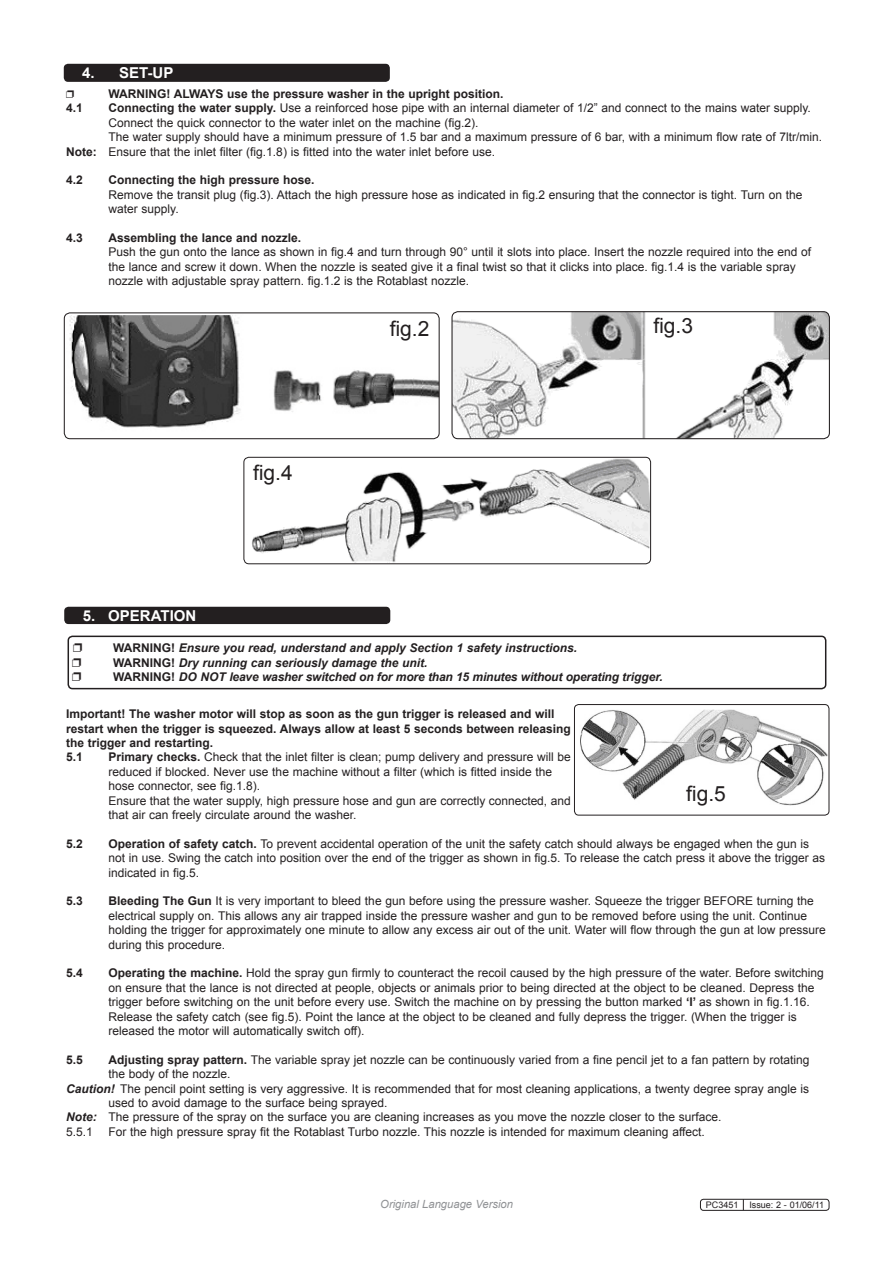
<style>
.page{position:relative;width:893px;height:1263px;background:#fff}
.page>*{position:absolute;margin:0;border:0;box-sizing:border-box;transform-origin:0 0}
.t1{font:21px "Arial";color:#231f20}
.Chapter_Header{font:700 15px "Arial";color:#fff}
.t2{font:12px/14.4px "Arial";color:#231f20}
.t3{font:700 12px/14.4px "Arial";color:#231f20}
.t4{font:italic 700 12px/14.4px "Arial";color:#231f20}
.t5{font:italic 11.25px "Arial";color:#8f9194}
.t6{font:9px "Arial";color:#231f20}
.s1{font-weight:700}
.s2{font-style:normal}
.s3{font-weight:700;font-style:italic}
</style>
<div class="page">
<div style="left:64px;top:64px;width:326px;height:18px;background:#231f20;border-radius:4px"></div>
<img style="left:453px;top:313px;width:376px;height:126px">
<div style="left:451px;top:311px;width:379px;height:128px;border:1px solid #231f20;border-radius:6px"></div>
<img style="left:64px;top:314px;width:374px;height:125px">
<div style="left:64px;top:312px;width:376px;height:127px;border:1px solid #231f20;border-radius:6px"></div>
<img style="left:245px;top:457px;width:406px;height:107px">
<div style="left:243px;top:457px;width:408px;height:107px;border:1px solid #231f20;border-radius:5px"></div>
<div style="left:68px;top:636px;width:758px;height:53px;border:2px solid #231f20;border-radius:4px"></div>
<div style="left:64px;top:607px;width:326px;height:17px;background:#231f20;border-radius:4px"></div>
<img style="left:580px;top:704px;width:249px;height:102px">
<div style="left:574px;top:704px;width:255px;height:111px;border:1px solid #231f20;border-radius:4px"></div>
<div style="left:700px;top:1199px;width:129px;height:12px;border:1px solid #231f20;border-radius:3px"></div>
<p class="Chapter_Header" style="left:82px;top:63px;width:93px">4. SET-UP</p>
<p class="t3" style="left:109px;top:87px;width:396px">WARNING! ALWAYS use the pressure washer in the upright position.</p>
<p class="t3" style="left:66px;top:101px;width:18px">4.1</p>
<p class="t2" style="left:109px;top:101px;width:715px"><span class="s1">Connecting the water supply.</span> Use a reinforced hose pipe with an internal diameter of 1/2” and connect to the mains water supply.<br>Connect the quick connector to the water inlet on the machine (fig.2).<br>The water supply should have a minimum pressure of 1.5 bar and a maximum pressure of 6 bar, with a minimum flow rate of 7ltr/min.</p>
<p class="t2" style="left:66px;top:144px;width:431px"><span class="s1">Note:</span> Ensure that the inlet filter (fig.1.8) is fitted into the water inlet before use.</p>
<p class="t3" style="left:66px;top:173px;width:18px">4.2</p>
<p class="t3" style="left:109px;top:173px;width:208px">Connecting the high pressure hose.</p>
<p class="t2" style="left:109px;top:187px;width:695px">Remove the transit plug (fig.3). Attach the high pressure hose as indicated in fig.2 ensuring that the connector is tight. Turn on the water supply.</p>
<p class="t3" style="left:66px;top:231px;width:18px">4.3</p>
<p class="t3" style="left:109px;top:231px;width:194px">Assembling the lance and nozzle.</p>
<p class="t2" style="left:109px;top:245px;width:704px">Push the gun onto the lance as shown in fig.4 and turn through 90° until it slots into place. Insert the nozzle required into the end of the lance and screw it down. When the nozzle is seated give it a final twist so that it clicks into place. fig.1.4 is the variable spray nozzle with adjustable spray pattern. fig.1.2 is the Rotablast nozzle.</p>
<p class="t1" style="left:390px;top:314px;width:41px">fig.2</p>
<p class="t1" style="left:653px;top:312px;width:41px">fig.3</p>
<p class="Chapter_Header" style="left:83px;top:605px;width:24px">5. operation</p>
<p class="t1" style="left:253px;top:459px;width:41px">fig.4</p>
<p class="t4" style="left:113px;top:641px;width:551px"><span class="s2">WARNING!</span> Ensure you read, understand and apply Section 1 safety instructions.<br><span class="s2">WARNING!</span> Dry running can seriously damage the unit.<br><span class="s2">WARNING!</span> DO NOT leave washer switched on for more than 15 minutes without operating trigger.</p>
<p class="t3" style="left:66px;top:707px;width:506px">Important! The washer motor will stop as soon as the gun trigger is released and will restart when the trigger is squeezed. Always allow at least 5 seconds between releasing the trigger and restarting.</p>
<p class="t3" style="left:66px;top:750px;width:18px">5.1</p>
<p class="t2" style="left:109px;top:750px;width:464px"><span class="s1">Primary checks.</span> Check that the inlet filter is clean; pump delivery and pressure will be reduced if blocked. Never use the machine without a filter (which is fitted inside the hose connector, see fig.1.8).</p>
<p class="t2" style="left:109px;top:793px;width:464px">Ensure that the water supply, high pressure hose and gun are correctly connected, and that air can freely circulate around the washer.</p>
<p class="t3" style="left:66px;top:837px;width:18px">5.2</p>
<p class="t2" style="left:109px;top:836px;width:718px"><span class="s1">Operation of safety catch.</span> To prevent accidental operation of the unit the safety catch should always be engaged when the gun is not in use. Swing the catch into position over the end of the trigger as shown in fig.5. To release the catch press it above the trigger as indicated in fig.5.</p>
<p class="t3" style="left:66px;top:894px;width:18px">5.3</p>
<p class="t2" style="left:109px;top:894px;width:719px"><span class="s1">Bleeding The Gun</span> It is very important to bleed the gun before using the pressure washer. Squeeze the trigger BEFORE turning the electrical supply on. This allows any air trapped inside the pressure washer and gun to be removed before using the unit. Continue holding the trigger for approximately one minute to allow any excess air out of the unit. Water will flow through the gun at low pressure during this procedure.</p>
<p class="t3" style="left:66px;top:966px;width:18px">5.4</p>
<p class="t2" style="left:109px;top:966px;width:717px"><span class="s1">Operating the machine.</span> Hold the spray gun firmly to counteract the recoil caused by the high pressure of the water. Before switching on ensure that the lance is not directed at people, objects or animals prior to being directed at the object to be cleaned. Depress the trigger before switching on the unit before every use. Switch the machine on by pressing the button marked <span class="s1">‘I’</span> as shown in fig.1.16.<br>Release the safety catch (see fig.5). Point the lance at the object to be cleaned and fully depress the trigger. (When the trigger is released the motor will automatically switch off).</p>
<p class="t3" style="left:66px;top:1053px;width:18px">5.5</p>
<p class="t2" style="left:109px;top:1052px;width:702px"><span class="s1">Adjusting spray pattern.</span> The variable spray jet nozzle can be continuously varied from a fine pencil jet to a fan pattern by rotating the body of the nozzle.</p>
<p class="t2" style="left:109px;top:1081px;width:702px;text-indent:-43px"><span class="s3">Caution!</span> The pencil point setting is very aggressive. It is recommended that for most cleaning applications, a twenty degree spray angle is used to avoid damage to the surface being sprayed.</p>
<p class="t2" style="left:66px;top:1110px;width:657px"><span class="s3">Note:</span> The pressure of the spray on the surface you are cleaning increases as you move the nozzle closer to the surface.</p>
<p class="t2" style="left:66px;top:1124px;width:28px">5.5.1</p>
<p class="t2" style="left:109px;top:1124px;width:598px">For the high pressure spray fit the Rotablast Turbo nozzle. This nozzle is intended for maximum cleaning affect.</p>
<p class="t1" style="left:686px;top:779px;width:41px">fig.5</p>
<p class="t5" style="left:380px;top:1196px;width:134px">Original Language Version</p>
<p class="t6" style="left:706px;top:1199px;width:120px">PC3451 Issue: 2 - 01/06/11</p>
</div>
